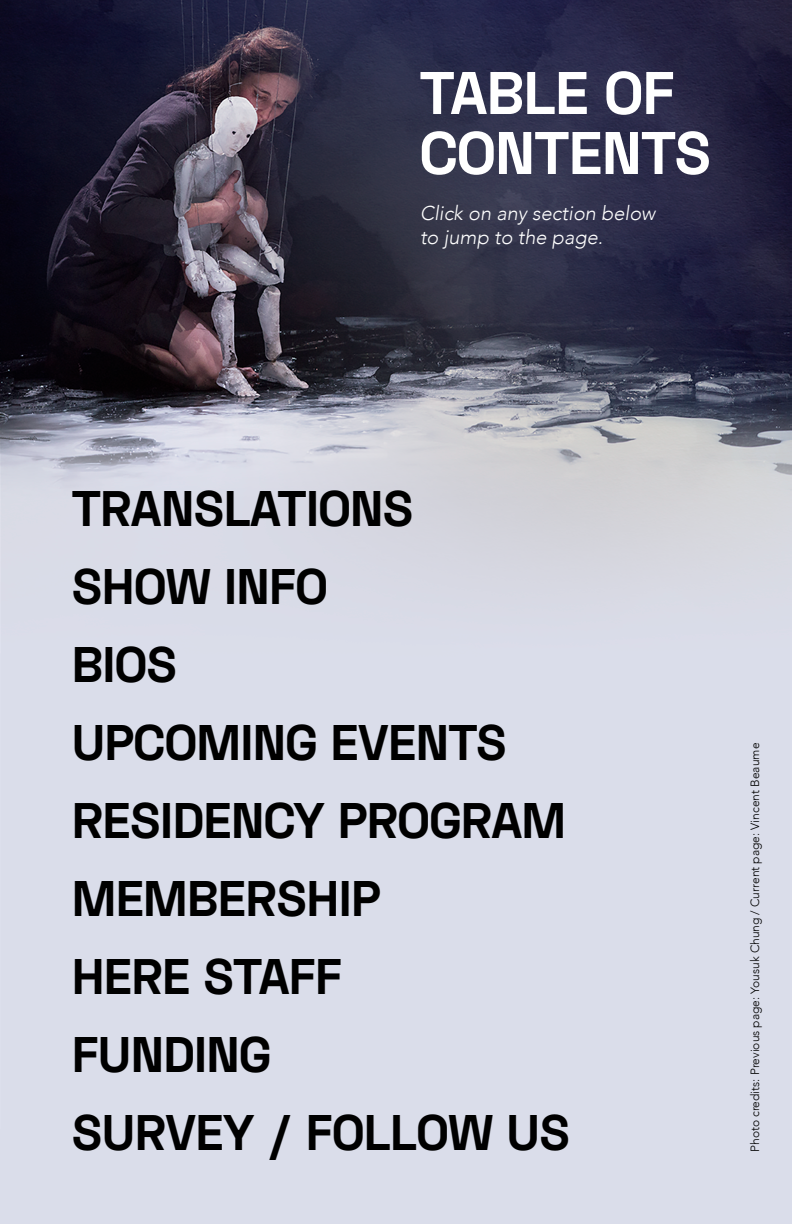
<style>
.page{position:relative;width:792px;height:1224px;background:#fff}
.page>*{position:absolute;margin:0;border:0;box-sizing:border-box;transform-origin:0 0}
.t1{font:700 60px/60px "Space Grotesk";color:#fff}
.t2{font:700 50px/78px "Space Grotesk";color:#000}
.t3{font:italic 300 20px/24px "Avenir";color:#fff}
.t4{font:300 12px "Avenir";color:#000}
</style>
<div class="page">
<img style="left:0;top:0;width:792px;height:1224px">
<p class="t1" style="left:420px;top:65px;width:293px">TABLE OF<br>CONTENTS</p>
<p class="t3" style="left:420px;top:201px;width:237px">Click on any section below to jump to the page.</p>
<p class="t2" style="left:72px;top:471px;width:499px">TRANSLATIONS<br>SHOW INFO<br>BIOS<br>UPCOMING EVENTS<br>RESIDENCY PROGRAM<br>MEMBERSHIP<br>HERE STAFF<br>FUNDING<br>SURVEY / FOLLOW US</p>
<p class="t4" style="left:748px;top:1152px;width:411px;rotate:-90deg">Photo credits: Previous page: Yousuk Chung / Current page: Vincent Beaume</p>
</div>
